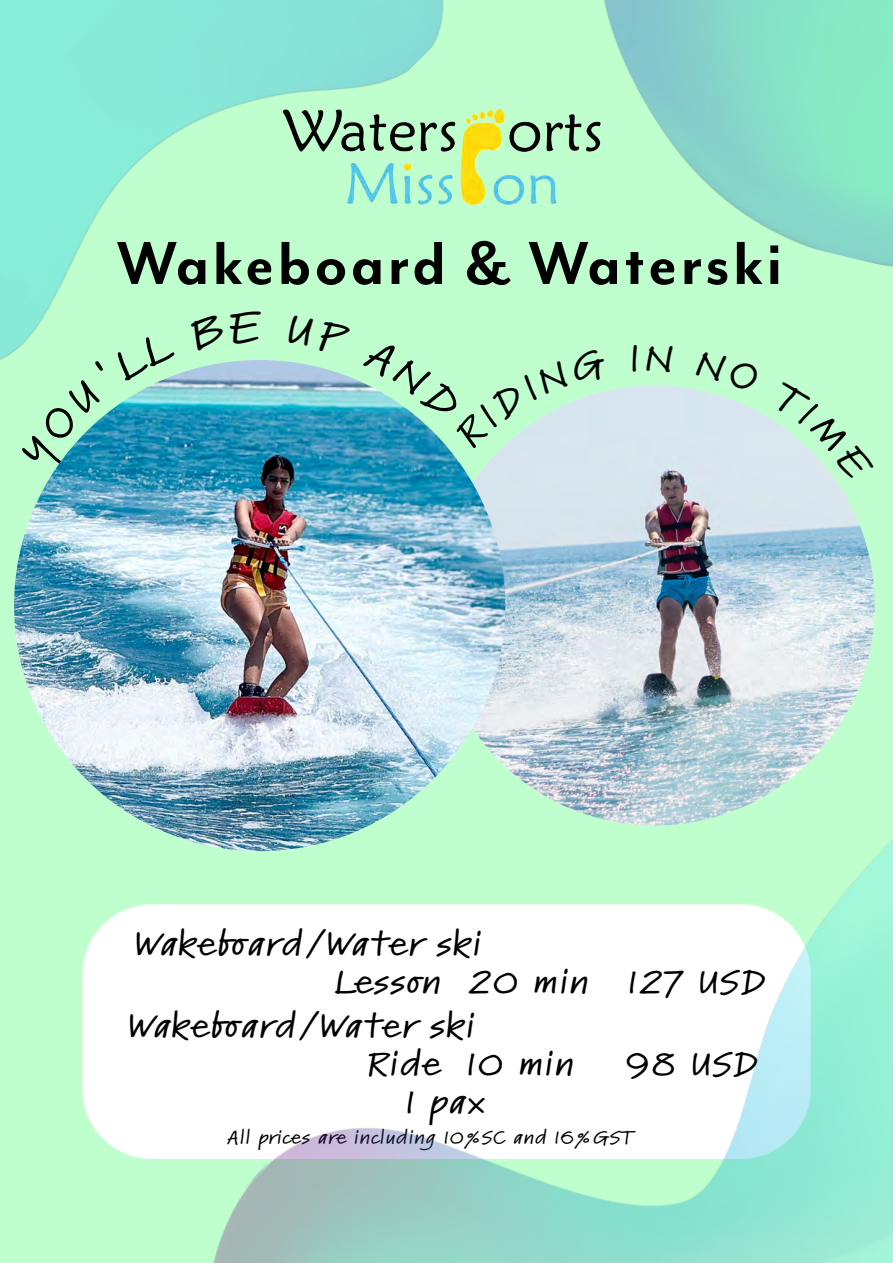
<style>
.page{position:relative;width:893px;height:1263px;background:#bfffcd}
.page>*{position:absolute;margin:0;border:0;box-sizing:border-box;transform-origin:0 0}
.t1{font:700 70.05px "Mr Eaves Mod OT";letter-spacing:.04em;color:#000}
.t2{font:600 expanded 31.65px/38px "Kremlin Pro";letter-spacing:.055em;color:#000}
.t3{font:600 expanded 17.4px "Kremlin Pro";letter-spacing:.055em;color:#000}
</style>
<div class="page">
<svg style="left:82px;top:904px;width:90px;height:255px;background:#f7fff9"></svg>
<img style="left:172px;top:385px;width:721px;height:878px">
<img style="left:604px;top:0;width:289px;height:267px">
<img style="left:0;top:0;width:483px;height:483px">
<img style="left:14px;top:360px;width:491px;height:491px;border-radius:246px">
<img style="left:283px;top:94px;width:326px;height:129px">
<svg style="left:696px;top:385px;width:64px;height:8px"></svg>
<svg style="left:769px;top:385px;width:105px;height:98px"></svg>
<svg style="left:20px;top:379px;width:81px;height:95px"></svg>
<svg style="left:94px;top:360px;width:10px;height:12px"></svg>
<svg style="left:111px;top:330px;width:65px;height:52px"></svg>
<svg style="left:190px;top:311px;width:73px;height:40px"></svg>
<svg style="left:288px;top:315px;width:63px;height:42px"></svg>
<svg style="left:362px;top:337px;width:246px;height:112px"></svg>
<h1 class="t1" style="left:116px;top:223px;width:667px">Wakeboard &amp; Waterski</h1>
<p class="t2" style="left:335px;top:926px;width:432px;text-indent:-201px">Wakeboard/Water ski<br>Lesson 20 min 127 USD</p>
<p class="t2" style="left:366px;top:1008px;width:210px;text-indent:-238px">Wakeboard/Water ski<br>Ride 10 min</p>
<p class="t2" style="left:626px;top:1046px;width:133px">98 USD</p>
<p class="t2" style="left:406px;top:1084px;width:78px">1 pax</p>
<p class="t3" style="left:227px;top:1125px;width:408px">All prices are including 10%SC and 16%GST</p>
</div>
